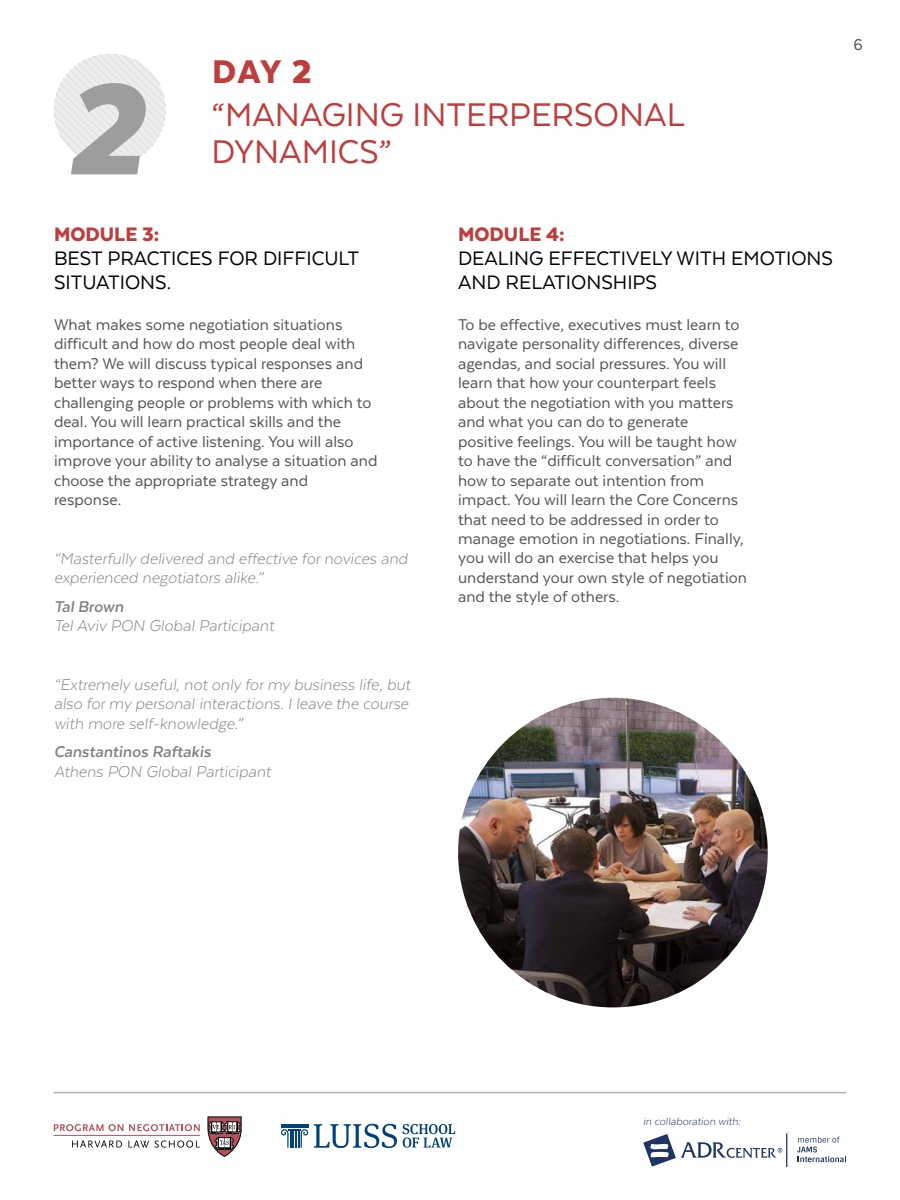
<style>
.page{position:relative;width:900px;height:1200px;background:#fff}
.page>*{position:absolute;margin:0;border:0;box-sizing:border-box;transform-origin:0 0}
.t1{font:italic 900 149.1px "Texta Alt";color:#9d9d9c}
.t2{font:37.8px/37.8px "Texta";color:#be3e3e}
.t3{font:900 37.8px "Texta Alt";color:#be3e3e}
.t4{font:22.5px/24px "Texta";color:#000}
.t5{font:900 22.5px "Texta Alt";color:#be3e3e}
.t6{font:18px/19.5px "Texta";color:#525252}
.t7{font:italic 300 18px/19.5px "Texta Alt";color:#808285}
.t8{font:italic 700 18px "Texta Alt";color:#808285}
.t9{font:italic 300 12.15px "Texta Alt";color:#1e3367}
</style>
<div class="page">
<svg style="left:314px;top:1124px;width:83px;height:24px"></svg>
<svg style="left:281px;top:1124px;width:27px;height:24px"></svg>
<svg style="left:403px;top:1124px;width:52px;height:24px"></svg>
<hr style="left:54px;top:1135px;width:146px;height:1px;background:#b3525a">
<svg style="left:54px;top:1124px;width:69px;height:7px"></svg>
<svg style="left:129px;top:1124px;width:71px;height:7px"></svg>
<svg style="left:72px;top:1140px;width:50px;height:8px"></svg>
<svg style="left:128px;top:1140px;width:72px;height:8px"></svg>
<svg style="left:208px;top:1117px;width:33px;height:40px"></svg>
<hr style="left:786px;top:1133px;width:1px;height:34px;background:#1f3464">
<svg style="left:797px;top:1137px;width:49px;height:25px"></svg>
<svg style="left:643px;top:1134px;width:139px;height:33px"></svg>
<div style="left:677px;top:1159px;width:104px;height:11px;background:#fff"></div>
<hr style="left:54px;top:1092px;width:792px;height:1px;background:#b3b2b2">
<img style="left:54px;top:54px;width:112px;height:112px">
<img style="left:458px;top:698px;width:310px;height:309px;border-radius:155px">
<h1 class="t1" style="left:65px;top:52px;width:80px">2</h1>
<h2 class="t3" style="left:212px;top:52px;width:101px">DAY 2</h2>
<h2 class="t2" style="left:212px;top:95px;width:475px">“MANAGING INTERPERSONAL<br>DYNAMICS”</h2>
<p class="t5" style="left:54px;top:222px;width:107px">MODULE 3:</p>
<p class="t4" style="left:54px;top:246px;width:307px">BEST PRACTICES FOR DIFFICULT<br>SITUATIONS.</p>
<p class="t6" style="left:54px;top:314px;width:325px">What makes some negotiation situations difficult and how do most people deal with them? We will discuss typical responses and better ways to respond when there are challenging people or problems with which to deal. You will learn practical skills and the importance of active listening. You will also improve your ability to analyse a situation and choose the appropriate strategy and response.</p>
<p class="t7" style="left:54px;top:548px;width:355px">“Masterfully delivered and effective for novices and experienced negotiators alike.”</p>
<p class="t8" style="left:54px;top:597px;width:71px">Tal Brown</p>
<p class="t7" style="left:54px;top:616px;width:222px">Tel Aviv PON Global Participant</p>
<p class="t7" style="left:54px;top:674px;width:358px;text-align:justify">“Extremely useful, not only for my business life, but also for my personal interactions. I leave the course with more self-knowledge.”</p>
<p class="t8" style="left:54px;top:742px;width:158px">Canstantinos Raftakis</p>
<p class="t7" style="left:54px;top:761px;width:218px">Athens PON Global Participant</p>
<p class="t5" style="left:458px;top:222px;width:108px">MODULE 4:</p>
<p class="t4" style="left:458px;top:246px;width:376px">DEALING EFFECTIVELY WITH EMOTIONS<br>AND RELATIONSHIPS</p>
<p class="t6" style="left:458px;top:314px;width:290px">To be effective, executives must learn to navigate personality differences, diverse agendas, and social pressures. You will learn that how your counterpart feels about the negotiation with you matters and what you can do to generate positive feelings. You will be taught how to have the “difficult conversation” and how to separate out intention from impact. You will learn the Core Concerns that need to be addressed in order to manage emotion in negotiations. Finally, you will do an exercise that helps you understand your own style of negotiation and the style of others.</p>
<p class="t6" style="left:854px;top:34px;width:11px">6</p>
<p class="t9" style="left:643px;top:1115px;width:99px">in collaboration with:</p>
</div>
